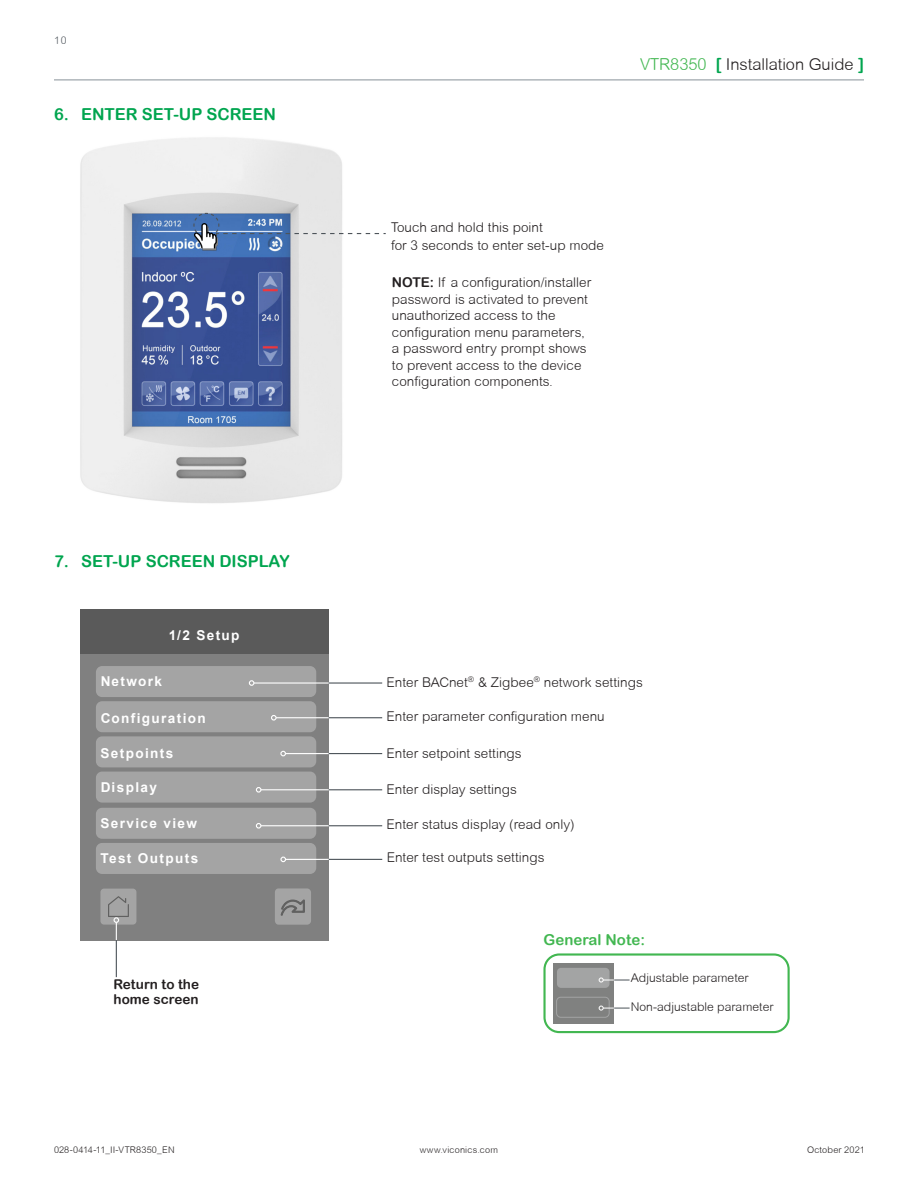
<style>
.page{position:relative;width:918px;height:1188px;background:#fff}
.page>*{position:absolute;margin:0;border:0;box-sizing:border-box;transform-origin:0 0}
.t1{font:16.5px "Arial Rounded MT Bold";color:#00a54f}
.t2{font:300 16.5px "Arial Rounded MT";color:#231f20}
.subhead_text{font:15px "Arial Rounded MT Bold";letter-spacing:.005em;color:#42b751}
.t3{font:700 13.65px "Arial";letter-spacing:.1em;color:#fff}
.main_text{font:300 13.5px/16.5px "Arial Rounded MT";letter-spacing:.005em;color:#231f20}
.main_text-2{font:13.5px "Arial Rounded MT Bold";letter-spacing:.005em;color:#231f20}
.main_text-3{font:300 12.15px "Arial Rounded MT";letter-spacing:.005em;color:#231f20}
.t4{font:300 10.5px "Arial Rounded MT";color:#4d545a}
.t5{font:300 9.15px "Arial Rounded MT";letter-spacing:.02em;color:#231f20}
.s1{color:#42b751}
.s2{font-family:"Arial Rounded MT Bold";font-weight:400;color:#00a54f}
.s3{font-family:"Arial Rounded MT Bold";font-weight:400}
</style>
<div class="page">
<img style="left:80px;top:137px;width:262px;height:366px">
<hr style="left:54px;top:79px;width:810px;height:1px;background:#959ea4">
<div style="left:80px;top:609px;width:249px;height:331px;background:#808080"></div>
<div style="left:80px;top:609px;width:249px;height:45px;background:#5a5a5a"></div>
<div style="left:96px;top:666px;width:220px;height:31px;background:#a4a4a4;border-radius:6px"></div>
<div style="left:96px;top:701px;width:220px;height:31px;background:#a4a4a4;border-radius:6px"></div>
<div style="left:96px;top:736px;width:220px;height:31px;background:#a4a4a4;border-radius:6px"></div>
<div style="left:96px;top:772px;width:220px;height:31px;background:#a4a4a4;border-radius:6px"></div>
<div style="left:96px;top:808px;width:220px;height:31px;background:#a4a4a4;border-radius:6px"></div>
<div style="left:96px;top:843px;width:220px;height:31px;background:#a4a4a4;border-radius:6px"></div>
<div style="left:100px;top:889px;width:36px;height:36px;background:#a4a4a4;border-radius:4px"></div>
<div style="left:275px;top:888px;width:36px;height:37px;background:#a4a4a4;border-radius:4px"></div>
<svg style="left:281px;top:900px;width:24px;height:16px"></svg>
<hr style="left:254px;top:682px;width:128px;height:2px;background:#fff">
<svg style="left:249px;top:680px;width:5px;height:6px"></svg>
<hr style="left:329px;top:682px;width:53px;height:2px;background:#4d545a">
<hr style="left:276px;top:717px;width:106px;height:1px;background:#fff">
<svg style="left:271px;top:715px;width:6px;height:6px"></svg>
<hr style="left:329px;top:717px;width:53px;height:1px;background:#4d545a">
<hr style="left:285px;top:753px;width:97px;height:1px;background:#fff">
<svg style="left:280px;top:751px;width:6px;height:5px"></svg>
<hr style="left:329px;top:753px;width:53px;height:1px;background:#4d545a">
<hr style="left:261px;top:789px;width:121px;height:1px;background:#fff">
<svg style="left:256px;top:787px;width:5px;height:6px"></svg>
<hr style="left:329px;top:789px;width:53px;height:1px;background:#4d545a">
<hr style="left:261px;top:825px;width:121px;height:1px;background:#fff">
<svg style="left:256px;top:823px;width:5px;height:6px"></svg>
<hr style="left:329px;top:825px;width:53px;height:1px;background:#4d545a">
<svg style="left:108px;top:896px;width:21px;height:44px"></svg>
<hr style="left:116px;top:940px;width:1px;height:37px;background:#4d545a">
<div style="left:543px;top:953px;width:247px;height:80px;border:2px solid #42b751;border-radius:15px"></div>
<div style="left:553px;top:963px;width:61px;height:61px;background:#808180"></div>
<div style="left:557px;top:968px;width:53px;height:20px;background:#a3a4a4;border-radius:4px"></div>
<div style="left:556px;top:997px;width:54px;height:21px;border:1px solid #a3a4a4;border-radius:4px"></div>
<svg style="left:599px;top:977px;width:31px;height:6px"></svg>
<svg style="left:599px;top:1006px;width:31px;height:5px"></svg>
<hr style="left:286px;top:859px;width:96px;height:1px;background:#fff">
<svg style="left:280px;top:857px;width:6px;height:5px"></svg>
<hr style="left:329px;top:859px;width:53px;height:1px;background:#4d545a">
<svg style="left:193px;top:212px;width:193px;height:32px"></svg>
<img style="left:195px;top:223px;width:23px;height:27px">
<p class="t4" style="left:54px;top:35px;width:14px">10</p>
<p class="t1" style="left:54px;top:104px;width:224px">6. ENTER SET-UP SCREEN</p>
<p class="t1" style="left:54px;top:551px;width:237px">7. SET-UP SCREEN DISPLAY</p>
<p class="t3" style="left:168px;top:626px;width:73px">1/2 Setup</p>
<p class="t3" style="left:100px;top:672px;width:63px">Network</p>
<p class="t3" style="left:100px;top:709px;width:107px">Configuration</p>
<p class="t3" style="left:100px;top:744px;width:74px">Setpoints</p>
<p class="t3" style="left:100px;top:778px;width:58px">Display</p>
<p class="t3" style="left:100px;top:815px;width:98px">Service view</p>
<p class="t3" style="left:100px;top:849px;width:99px">Test Outputs</p>
<p class="main_text-2" style="left:114px;top:977px;width:87px">Return to the</p>
<p class="main_text-2" style="left:114px;top:992px;width:87px">home screen</p>
<p class="t2" style="left:640px;top:54px;width:225px"><span class="s1">VTR8350</span> <span class="s2">[</span> Installation Guide <span class="s2">]</span></p>
<p class="main_text" style="left:391px;top:219px;width:153px">Touch and hold this point</p>
<p class="main_text" style="left:391px;top:237px;width:214px">for 3 seconds to enter set-up mode</p>
<p class="main_text" style="left:392px;top:274px;width:201px"><span class="s3">NOTE:</span> If a configuration/installer password is activated to prevent unauthorized access to the configuration menu parameters, a password entry prompt shows to prevent access to the device configuration components.</p>
<p class="main_text" style="left:387px;top:674px;width:258px">Enter BACnet<sup>®</sup> &amp; Zigbee<sup>®</sup> network settings</p>
<p class="main_text" style="left:387px;top:708px;width:219px">Enter parameter configuration menu</p>
<p class="main_text" style="left:387px;top:744px;width:137px">Enter setpoint settings</p>
<p class="main_text" style="left:387px;top:781px;width:132px">Enter display settings</p>
<p class="main_text" style="left:387px;top:815px;width:190px">Enter status display (read only)</p>
<p class="main_text" style="left:387px;top:849px;width:159px">Enter test outputs settings</p>
<p class="subhead_text" style="left:543px;top:931px;width:103px">General Note:</p>
<p class="main_text-3" style="left:631px;top:971px;width:119px">Adjustable parameter</p>
<p class="main_text-3" style="left:631px;top:1000px;width:144px">Non-adjustable parameter</p>
<p class="t5" style="left:54px;top:1144px;width:122px">028-0414-11_II-VTR8350_EN</p>
<p class="t5" style="left:420px;top:1144px;width:80px">www.viconics.com</p>
<p class="t5" style="left:807px;top:1144px;width:59px">October 2021</p>
</div>
